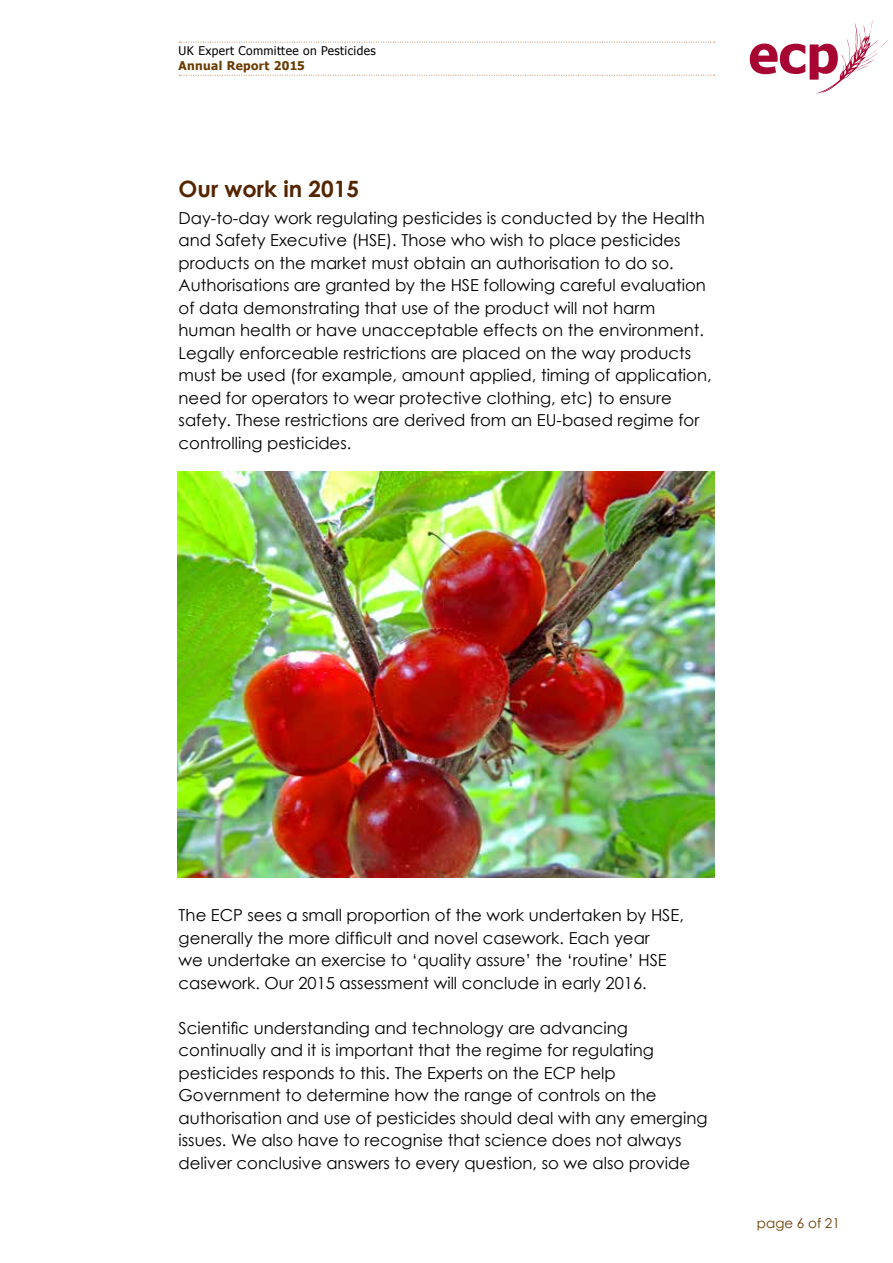
<style>
.page{position:relative;width:893px;height:1263px;background:#fff}
.page>*{position:absolute;margin:0;border:0;box-sizing:border-box;transform-origin:0 0}
.t1{font:700 60px "Myriad Pro";color:#a70532}
.t2{font:700 22.5px "Century Gothic";color:#552500}
.t3{font:16.5px/22.5px "Century Gothic";color:#000}
.t4{font:13.5px "Century Gothic";color:#6a3c00}
.t5{font:12px "Tahoma";letter-spacing:.03em;color:#000}
.t6{font:700 12px "Tahoma";letter-spacing:.03em;color:#6a3c00}
</style>
<div class="page">
<svg style="left:179px;top:42px;width:536px;height:1px"></svg>
<svg style="left:179px;top:75px;width:536px;height:1px"></svg>
<svg style="left:780px;top:20px;width:109px;height:74px"></svg>
<img style="left:177px;top:471px;width:537px;height:407px">
<p class="t5" style="left:179px;top:43px;width:199px">UK Expert Committee on Pesticides</p>
<p class="t6" style="left:179px;top:57px;width:128px">Annual Report 2015</p>
<h1 class="t1" style="left:748px;top:14px;width:33px">e</h1>
<h2 class="t2" style="left:179px;top:174px;width:182px">Our work in 2015</h2>
<p class="t3" style="left:179px;top:206px;width:535px">Day-to-day work regulating pesticides is conducted by the Health and Safety Executive (HSE). Those who wish to place pesticides products on the market must obtain an authorisation to do so.<br>Authorisations are granted by the HSE following careful evaluation of data demonstrating that use of the product will not harm human health or have unacceptable effects on the environment.<br>Legally enforceable restrictions are placed on the way products must be used (for example, amount applied, timing of application, need for operators to wear protective clothing, etc) to ensure safety. These restrictions are derived from an EU-based regime for controlling pesticides.</p>
<p class="t3" style="left:179px;top:904px;width:507px">The ECP sees a small proportion of the work undertaken by HSE, generally the more difficult and novel casework. Each year<br>we undertake an exercise to ‘quality assure’ the ‘routine’ HSE casework. Our 2015 assessment will conclude in early 2016.</p>
<p class="t3" style="left:179px;top:1016px;width:530px">Scientific understanding and technology are advancing continually and it is important that the regime for regulating pesticides responds to this. The Experts on the ECP help Government to determine how the range of controls on the authorisation and use of pesticides should deal with any emerging issues. We also have to recognise that science does not always deliver conclusive answers to every question, so we also provide</p>
<p class="t4" style="left:757px;top:1214px;width:85px">page 6 of 21</p>
</div>
